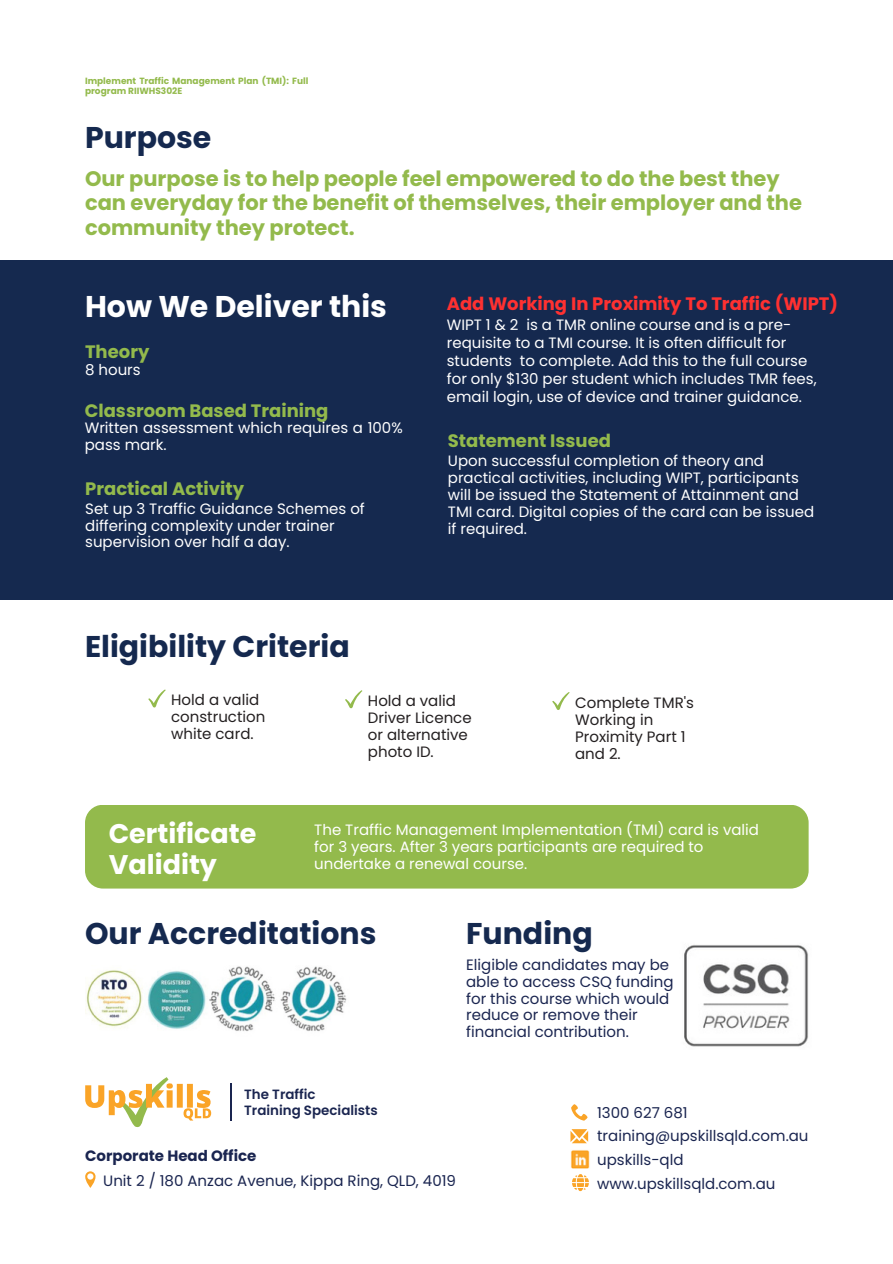
<style>
.page{position:relative;width:893px;height:1264px;background:#fff}
.page>*{position:absolute;margin:0;border:0;box-sizing:border-box;transform-origin:0 0}
.t1{font:700 30px "Poppins";color:#15294f}
.t2{font:700 30px "Poppins";color:#fff}
.t3{font:700 27px/31.5px "Poppins";color:#fff}
.t4{font:700 21px/24.8px "Poppins";color:#93ba4c}
.t5{font:700 18px "Poppins";color:#93ba4c}
.t6{font:700 18px "Poppins";color:#ff3131}
.t7{font:15px/16.8px "Poppins";color:#fff}
.t8{font:15px/16.8px "Poppins";color:#1a2550}
.t9{font:15px/16.8px "Poppins";color:#231f20}
.t10{font:700 15px "Poppins";color:#1a2550}
.t11{font:600 13.35px "Poppins";color:#1a2550}
.t12{font:700 9px/10.1px "Poppins";color:#93ba4c}
</style>
<div class="page">
<div style="left:0;top:261px;width:892px;height:339px;background:#15294f"></div>
<div style="left:85px;top:804px;width:723px;height:84px;background:#93ba4c;border-radius:18px"></div>
<img style="left:684px;top:945px;width:124px;height:102px">
<svg style="left:85px;top:1171px;width:10px;height:16px"></svg>
<svg style="left:85px;top:1077px;width:88px;height:51px"></svg>
<div style="left:177px;top:1083px;width:6px;height:24px;background:#faa427"></div>
<div style="left:187px;top:1083px;width:6px;height:24px;background:#faa427"></div>
<svg style="left:183px;top:1089px;width:28px;height:31px"></svg>
<hr style="left:230px;top:1083px;width:1px;height:37px;background:#1a2550">
<img style="left:85px;top:966px;width:262px;height:65px">
<svg style="left:148px;top:689px;width:18px;height:19px"></svg>
<svg style="left:552px;top:692px;width:17px;height:18px"></svg>
<svg style="left:345px;top:690px;width:17px;height:19px"></svg>
<svg style="left:572px;top:1174px;width:17px;height:17px"></svg>
<svg style="left:570px;top:1129px;width:18px;height:14px"></svg>
<svg style="left:571px;top:1104px;width:16px;height:16px"></svg>
<img style="left:570px;top:1150px;width:20px;height:18px">
<p class="t12" style="left:85px;top:76px;width:225px">Implement Traffic Management Plan (TMI): Full program RIIWHS302E</p>
<p class="t1" style="left:85px;top:116px;width:128px">Purpose</p>
<p class="t4" style="left:85px;top:166px;width:718px">Our purpose is to help people feel empowered to do the best they can everyday for the benefit of themselves, their employer and the community they protect.</p>
<p class="t2" style="left:85px;top:285px;width:303px">How We Deliver this</p>
<p class="t5" style="left:85px;top:339px;width:66px">Theory</p>
<p class="t5" style="left:85px;top:397px;width:245px">Classroom Based Training</p>
<p class="t7" style="left:85px;top:361px;width:57px">8 hours</p>
<p class="t7" style="left:85px;top:420px;width:319px">Written assessment which requires a 100% pass mark.</p>
<p class="t5" style="left:85px;top:476px;width:160px">Practical Activity</p>
<p class="t7" style="left:85px;top:500px;width:281px">Set up 3 Traffic Guidance Schemes of differing complexity under trainer supervision over half a day.</p>
<p class="t1" style="left:85px;top:625px;width:266px">Eligibility Criteria</p>
<p class="t6" style="left:447px;top:291px;width:393px">Add Working In Proximity To Traffic (WIPT)</p>
<p class="t7" style="left:447px;top:316px;width:371px;line-height:18px">WIPT 1 &amp; 2 is a TMR online course and is a pre&shy;requisite to a TMI course. It is often difficult for students to complete. Add this to the full course for only $130 per student which includes TMR fees, email login, use of device and trainer guidance.</p>
<p class="t5" style="left:448px;top:427px;width:165px">Statement Issued</p>
<p class="t7" style="left:448px;top:452px;width:368px">Upon successful completion of theory and practical activities, including WIPT, participants will be issued the Statement of Attainment and TMI card. Digital copies of the card can be issued if required.</p>
<p class="t9" style="left:171px;top:691px;width:96px">Hold a valid construction white card.</p>
<p class="t3" style="left:109px;top:817px;width:149px">Certificate<br>Validity</p>
<p class="t9" style="left:368px;top:692px;width:105px">Hold a valid<br>Driver Licence or alternative photo ID.</p>
<p class="t9" style="left:575px;top:694px;width:120px">Complete TMR's<br>Working in<br>Proximity Part 1 and 2.</p>
<p class="t7" style="left:314px;top:821px;width:446px">The Traffic Management Implementation (TMI) card is valid for 3 years. After 3 years participants are required to undertake a renewal course.</p>
<p class="t1" style="left:85px;top:912px;width:293px">Our Accreditations</p>
<p class="t1" style="left:466px;top:912px;width:128px">Funding</p>
<p class="t8" style="left:466px;top:956px;width:209px">Eligible candidates may be able to access CSQ funding for this course which would reduce or remove their financial contribution.</p>
<p class="t11" style="left:244px;top:1085px;width:73px">The Traffic</p>
<p class="t11" style="left:244px;top:1101px;width:135px">Training Specialists</p>
<p class="t10" style="left:85px;top:1145px;width:173px">Corporate Head Office</p>
<p class="t8" style="left:103px;top:1171px;width:354px">Unit 2 / 180 Anzac Avenue, Kippa Ring, QLD, 4019</p>
<p class="t8" style="left:597px;top:1104px;width:92px">1300 627 681</p>
<p class="t8" style="left:597px;top:1124px;width:213px;line-height:23.5px">training@upskillsqld.com.au upskills-qld www.upskillsqld.com.au</p>
</div>
